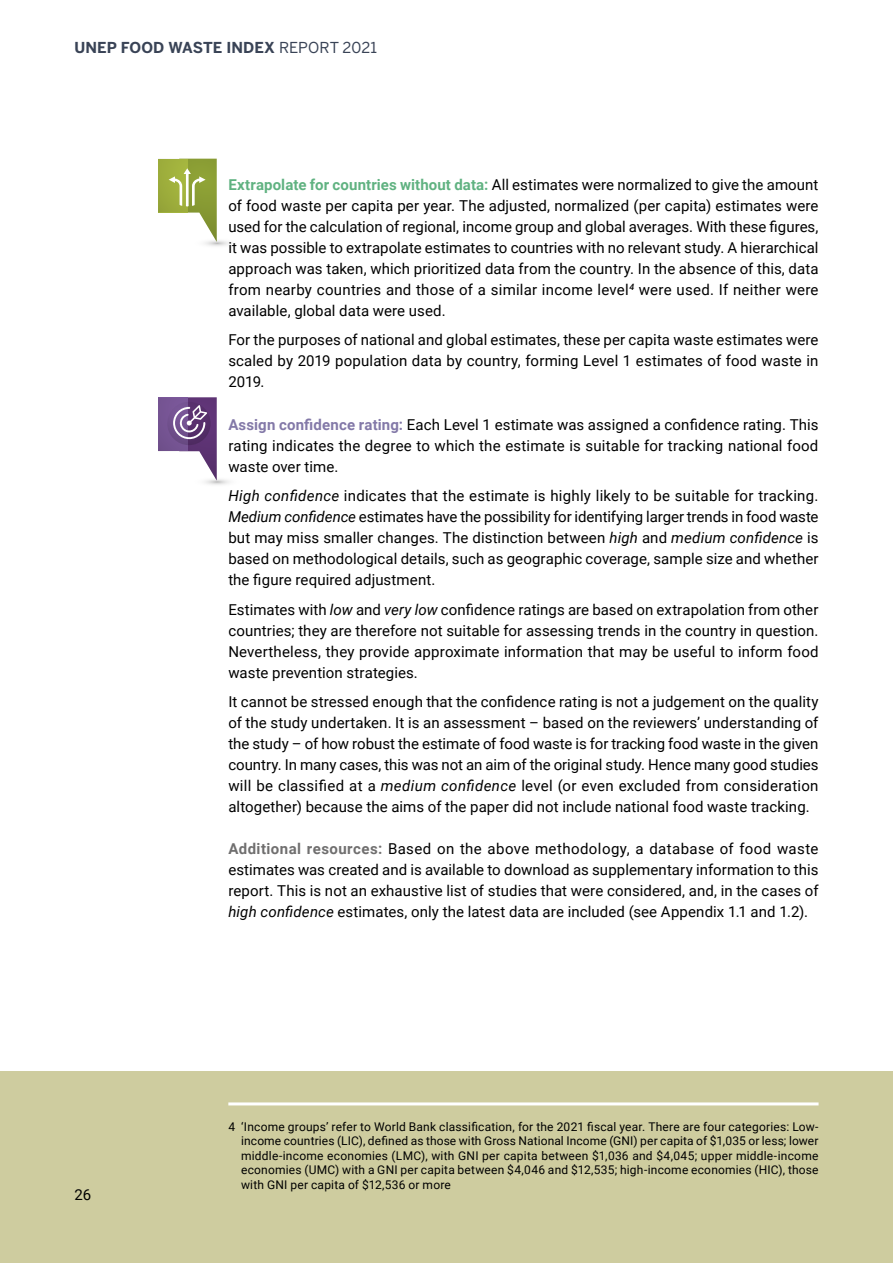
<style>
.page{position:relative;width:893px;height:1263px;background:#fff}
.page>*{position:absolute;margin:0;border:0;box-sizing:border-box;transform-origin:0 0}
.t1{font:15px/21px "Roboto";letter-spacing:.005em;color:#000;text-align:justify}
.t2{font:700 15px "Benton Sans";letter-spacing:.005em;color:#394356}
.t3{font:12px/14.4px "Roboto";letter-spacing:.015em;color:#000;text-align:justify}
.s1{font-weight:400}
.s2{font-weight:700;color:#60b281}
.s3{font-weight:700;color:#8379a8}
.s4{font-style:italic}
.s5{font-weight:700;color:#706f6f}
</style>
<div class="page">
<svg style="left:158px;top:159px;width:72px;height:87px"></svg>
<svg style="left:158px;top:397px;width:72px;height:88px"></svg>
<div style="left:0;top:1071px;width:893px;height:192px;background:#cecc9f"></div>
<hr style="left:228px;top:1102px;width:591px;height:3px;background:#fff">
<p class="t2" style="left:74px;top:39px;width:304px">UNEP FOOD WASTE INDEX <span class="s1">REPORT 2021</span></p>
<p class="t1" style="left:74px;top:1183px;width:18px">26</p>
<p class="t1" style="left:228px;top:173px;width:592px"><span class="s2">Extrapolate for countries without data:</span> All estimates were normalized to give the amount of food waste per capita per year. The adjusted, normalized (per capita) estimates were used for the calculation of regional, income group and global averages. With these figures, it was possible to extrapolate estimates to countries with no relevant study. A hierarchical approach was taken, which prioritized data from the country. In the absence of this, data from nearby countries and those of a similar income level<sup>4</sup> were used. If neither were available, global data were used.</p>
<p class="t1" style="left:228px;top:329px;width:592px">For the purposes of national and global estimates, these per capita waste estimates were scaled by 2019 population data by country, forming Level 1 estimates of food waste in 2019.</p>
<p class="t1" style="left:228px;top:413px;width:592px"><span class="s3">Assign confidence rating:</span> Each Level 1 estimate was assigned a confidence rating. This rating indicates the degree to which the estimate is suitable for tracking national food waste over time.</p>
<p class="t1" style="left:228px;top:485px;width:592px"><span class="s4">High confidence</span> indicates that the estimate is highly likely to be suitable for tracking.<br><span class="s4">Medium confidence</span> estimates have the possibility for identifying larger trends in food waste but may miss smaller changes. The distinction between <span class="s4">high</span> and <span class="s4">medium confidence</span> is based on methodological details, such as geographic coverage, sample size and whether the figure required adjustment.</p>
<p class="t1" style="left:228px;top:598px;width:592px">Estimates with <span class="s4">low</span> and <span class="s4">very low</span> confidence ratings are based on extrapolation from other countries; they are therefore not suitable for assessing trends in the country in question.<br>Nevertheless, they provide approximate information that may be useful to inform food waste prevention strategies.</p>
<p class="t1" style="left:228px;top:691px;width:592px">It cannot be stressed enough that the confidence rating is not a judgement on the quality of the study undertaken. It is an assessment – based on the reviewers’ understanding of the study – of how robust the estimate of food waste is for tracking food waste in the given country. In many cases, this was not an aim of the original study. Hence many good studies will be classified at a <span class="s4">medium confidence</span> level (or even excluded from consideration altogether) because the aims of the paper did not include national food waste tracking.</p>
<p class="t1" style="left:228px;top:838px;width:592px"><span class="s5">Additional resources:</span> Based on the above methodology, a database of food waste estimates was created and is available to download as supplementary information to this report. This is not an exhaustive list of studies that were considered, and, in the cases of <span class="s4">high confidence</span> estimates, only the latest data are included (see Appendix 1.1 and 1.2).</p>
<p class="t3" style="left:241px;top:1119px;width:579px;text-indent:-13px">4 ‘Income groups’ refer to World Bank classification, for the 2021 fiscal year. There are four categories: Low&shy;income countries (LIC), defined as those with Gross National Income (GNI) per capita of $1,035 or less; lower middle-income economies (LMC), with GNI per capita between $1,036 and $4,045; upper middle-income economies (UMC) with a GNI per capita between $4,046 and $12,535; high-income economies (HIC), those with GNI per capita of $12,536 or more</p>
</div>
